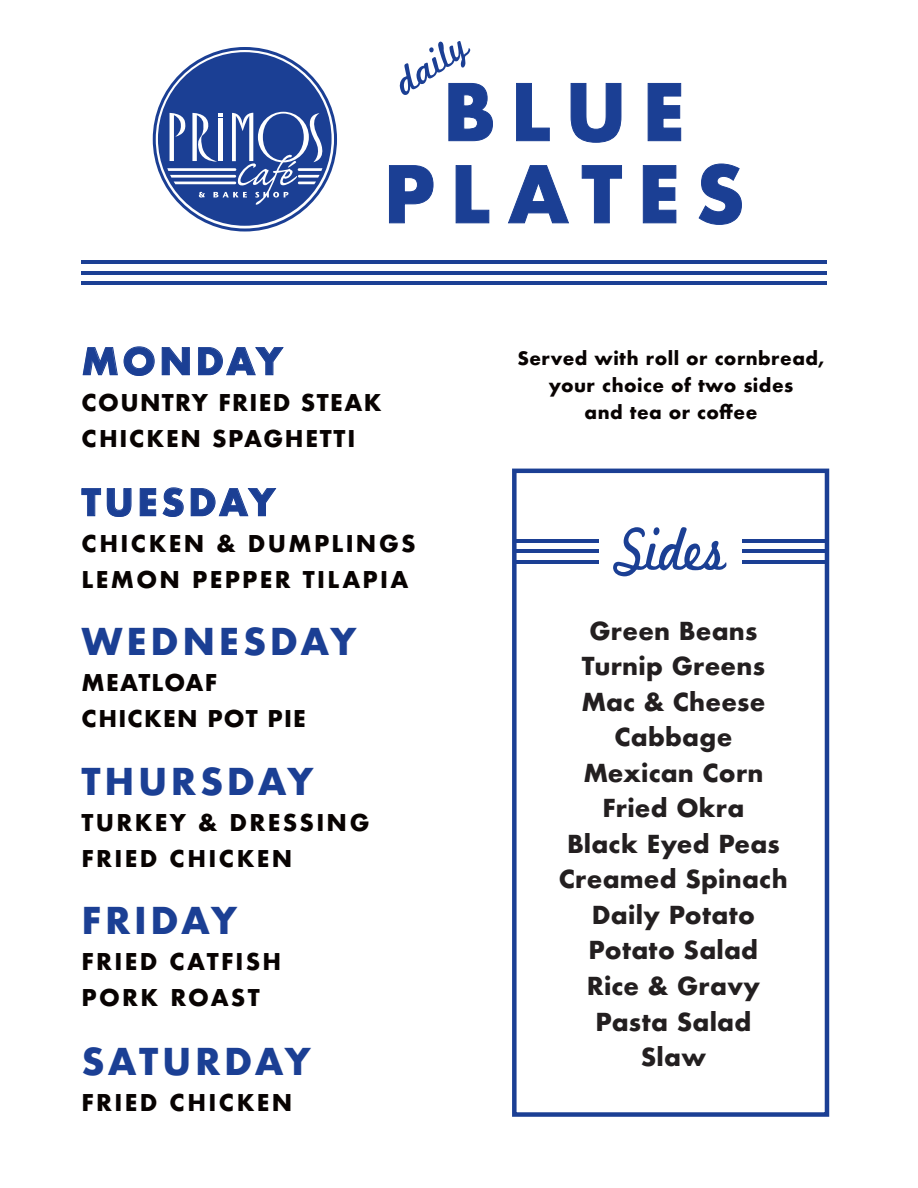
<style>
.page{position:relative;width:918px;height:1188px;background:#fff}
.page>*{position:absolute;margin:0;border:0;box-sizing:border-box;transform-origin:0 0}
.t1{font:700 75.9px/82.2px "Futura";letter-spacing:.2em;color:#1b3f94;text-align:center}
.t2{font:63.75px "Marketing Script";letter-spacing:-.01em;color:#1b3f94;scale:.8 1}
.t3{font:39.15px "Marketing Script";color:#1b3f94}
.t4{font:700 36px "Futura";letter-spacing:.1em;color:#1b3f94}
.t5{font:700 24.15px/35.5px "Futura";letter-spacing:.01em;color:#231f20;text-align:center}
.t6{font:700 22.5px/36px "Futura";letter-spacing:.1em;color:#080302}
.t7{font:700 22.5px/36px "Futura";letter-spacing:.06em;color:#080302}
.t8{font:700 22.5px/36px "Futura";letter-spacing:.05em;color:#080302}
.t9{font:700 18px/27px "Futura";letter-spacing:.025em;color:#080302;text-align:center}
</style>
<div class="page">
<svg style="left:83px;top:347px;width:35px;height:28px"></svg>
<svg style="left:124px;top:346px;width:31px;height:30px"></svg>
<svg style="left:162px;top:347px;width:28px;height:28px"></svg>
<svg style="left:198px;top:347px;width:86px;height:28px"></svg>
<svg style="left:82px;top:488px;width:19px;height:28px"></svg>
<svg style="left:107px;top:488px;width:24px;height:29px"></svg>
<svg style="left:140px;top:488px;width:16px;height:28px"></svg>
<svg style="left:163px;top:487px;width:21px;height:30px"></svg>
<svg style="left:191px;top:488px;width:85px;height:28px"></svg>
<hr style="left:82px;top:260px;width:745px;height:4px;background:#1b3f94">
<hr style="left:82px;top:271px;width:745px;height:3px;background:#1b3f94">
<hr style="left:82px;top:282px;width:745px;height:3px;background:#1b3f94">
<hr style="left:514px;top:539px;width:85px;height:3px;background:#1b3f94">
<hr style="left:514px;top:549px;width:85px;height:4px;background:#1b3f94">
<hr style="left:514px;top:560px;width:85px;height:3px;background:#1b3f94">
<hr style="left:743px;top:539px;width:84px;height:3px;background:#1b3f94">
<hr style="left:743px;top:549px;width:84px;height:4px;background:#1b3f94">
<hr style="left:743px;top:560px;width:84px;height:3px;background:#1b3f94">
<svg style="left:448px;top:83px;width:45px;height:58px"></svg>
<svg style="left:516px;top:83px;width:34px;height:58px"></svg>
<svg style="left:571px;top:83px;width:50px;height:60px"></svg>
<svg style="left:648px;top:83px;width:33px;height:58px"></svg>
<svg style="left:389px;top:165px;width:44px;height:58px"></svg>
<svg style="left:456px;top:165px;width:33px;height:58px"></svg>
<svg style="left:508px;top:165px;width:61px;height:58px"></svg>
<svg style="left:582px;top:165px;width:40px;height:58px"></svg>
<svg style="left:643px;top:165px;width:33px;height:58px"></svg>
<svg style="left:699px;top:164px;width:43px;height:61px"></svg>
<div style="left:512px;top:469px;width:317px;height:648px;border:4px solid #1b3f94"></div>
<svg style="left:154px;top:48px;width:182px;height:182px"></svg>
<div style="left:158px;top:52px;width:174px;height:174px;background:#1b3f94;border-radius:50%"></div>
<svg style="left:167px;top:112px;width:162px;height:93px"></svg>
<h3 class="t3" style="left:385px;top:65px;width:81px;rotate:-33deg">daily</h3>
<h1 class="t1" style="left:383px;top:71px;width:363px">BLUE<br>PLATES</h1>
<h3 class="t4" style="left:82px;top:335px;width:202px">MONDAY</h3>
<p class="t7" style="left:82px;top:384px;width:302px">COUNTRY FRIED STEAK<br>CHICKEN SPAGHETTI</p>
<h3 class="t4" style="left:82px;top:476px;width:195px">TUESDAY</h3>
<p class="t6" style="left:82px;top:525px;width:335px">CHICKEN &amp; DUMPLINGS<br>LEMON PEPPER TILAPIA</p>
<h3 class="t4" style="left:82px;top:616px;width:276px">WEDNESDAY</h3>
<p class="t8" style="left:82px;top:665px;width:226px">MEATLOAF<br>CHICKEN POT PIE</p>
<h3 class="t4" style="left:82px;top:755px;width:234px">THURSDAY</h3>
<p class="t6" style="left:82px;top:804px;width:289px">TURKEY &amp; DRESSING<br>FRIED CHICKEN</p>
<h3 class="t4" style="left:82px;top:895px;width:157px">FRIDAY</h3>
<p class="t6" style="left:82px;top:944px;width:201px">FRIED CATFISH<br>PORK ROAST</p>
<h3 class="t4" style="left:82px;top:1036px;width:231px">SATURDAY</h3>
<p class="t6" style="left:82px;top:1085px;width:212px">FRIED CHICKEN</p>
<p class="t9" style="left:517px;top:345px;width:309px">Served with roll or cornbread, your choice of two sides<br>and tea or coffee</p>
<h2 class="t2" style="left:616px;top:511px;width:139px">Sides</h2>
<p class="t5" style="left:559px;top:613px;width:230px">Green Beans<br>Turnip Greens<br>Mac &amp; Cheese<br>Cabbage<br>Mexican Corn<br>Fried Okra<br>Black Eyed Peas<br>Creamed Spinach<br>Daily Potato<br>Potato Salad<br>Rice &amp; Gravy<br>Pasta Salad<br>Slaw</p>
</div>
